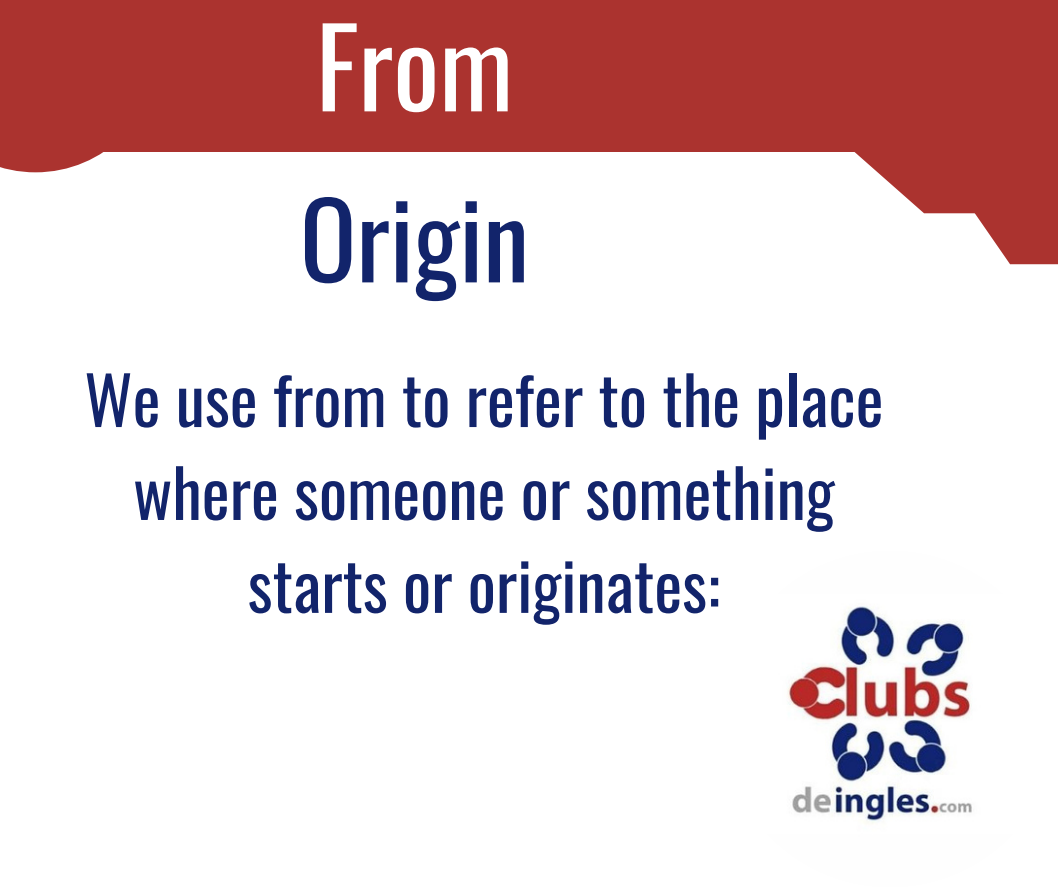
<style>
.page{position:relative;width:1058px;height:887px;background:#fff}
.page>*{position:absolute;margin:0;border:0;box-sizing:border-box;transform-origin:0 0}
.t1{font:108.6px "Oswald";color:#fff}
.t2{font:104.55px "Oswald";color:#12246b}
.t3{font:66.3px/92.8px "Oswald";color:#12246b;text-align:center}
</style>
<div class="page">
<img style="left:722px;top:551px;width:336px;height:335px;border-radius:50%">
<div style="left:89px;top:49px;width:969px;height:102px;background:#ab332f"></div>
<svg style="left:866px;top:162px;width:192px;height:102px"></svg>
<div style="left:134px;top:0;width:924px;height:100px;background:#ab332f"></div>
<svg style="left:783px;top:151px;width:123px;height:11px"></svg>
<div style="left:906px;top:151px;width:152px;height:62px;background:#ab332f"></div>
<div style="left:0;top:0;width:159px;height:172px;background:#ab332f"></div>
<h1 class="t1" style="left:316px;top:-18px;width:199px">From</h1>
<h2 class="t2" style="left:300px;top:158px;width:230px">Origin</h2>
<p class="t3" style="left:84px;top:350px;width:800px">We use from to refer to the place where someone or something starts or originates:</p>
</div>
